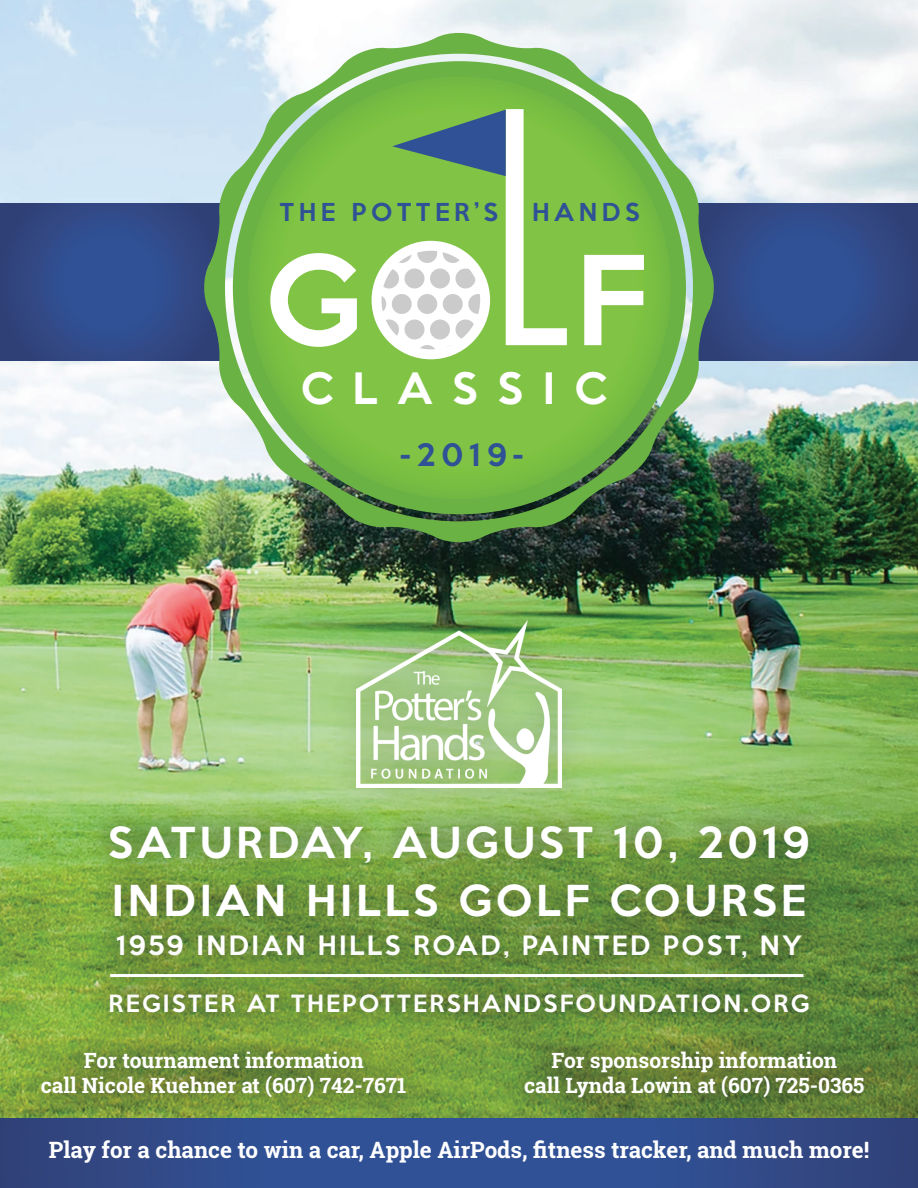
<style>
.page{position:relative;width:918px;height:1188px;background:#fff}
.page>*{position:absolute;margin:0;border:0;box-sizing:border-box;transform-origin:0 0}
.t1{font:500 39.6px "Keep Calm";letter-spacing:.5em;color:#fff}
.t2{font:500 39px/58.5px "Keep Calm";letter-spacing:.1em;color:#fff}
.t3{font:500 28.2px "Keep Calm";color:#305195}
.t4{font:500 24.45px "Keep Calm";letter-spacing:.1em;color:#fff}
.t5{font:500 22.65px "Keep Calm";letter-spacing:.2em;color:#305195}
.t6{font:700 22.5px "Roboto Slab";color:#fff}
.t7{font:500 21.75px "Keep Calm";letter-spacing:.1em;color:#fff}
.t8{font:700 21px/25.2px "Roboto Slab";color:#fff;text-align:center}
</style>
<div class="page">
<img style="left:0;top:0;width:918px;height:1118px">
<div style="left:81px;top:797px;width:756px;height:244px;background:#231f20;opacity:.35"></div>
<svg style="left:716px;top:203px;width:202px;height:158px;background:#314a88"></svg>
<svg style="left:0;top:203px;width:202px;height:158px;background:#314a88"></svg>
<svg style="left:202px;top:31px;width:514px;height:512px;background:#87b86c"></svg>
<svg style="left:270px;top:253px;width:87px;height:94px"></svg>
<svg style="left:584px;top:255px;width:60px;height:90px"></svg>
<div style="left:372px;top:241px;width:118px;height:118px;border:12px solid #fff;border-radius:50%"></div>
<svg style="left:378px;top:247px;width:106px;height:106px"></svg>
<div style="left:374px;top:243px;width:114px;height:114px;border:8px solid #fff;border-radius:50%"></div>
<svg style="left:392px;top:109px;width:175px;height:236px"></svg>
<div style="left:327px;top:594px;width:264px;height:223px;background:#231f20;opacity:.12"></div>
<img style="left:357px;top:621px;width:204px;height:166px">
<div style="left:13px;top:1023px;width:880px;height:102px;background:#231f20;opacity:.35"></div>
<div style="left:82px;top:945px;width:749px;height:62px;background:#231f20;opacity:.35"></div>
<hr style="left:110px;top:974px;width:694px;height:3px;background:#fff">
<svg style="left:0;top:1118px;width:918px;height:70px;background:#304c8c"></svg>
<p class="t5" style="left:280px;top:193px;width:220px">THE POTTER’S</p>
<p class="t5" style="left:532px;top:193px;width:109px">HANDS</p>
<h1 class="t1" style="left:301px;top:354px;width:307px">CLASSIC</h1>
<h3 class="t3" style="left:400px;top:430px;width:125px">-2019-</h3>
<h2 class="t2" style="left:108px;top:810px;width:704px">SATURDAY, AUGUST 10, 2019<br>INDIAN HILLS GOLF COURSE</h2>
<p class="t4" style="left:116px;top:924px;width:687px">1959 INDIAN HILLS ROAD, PAINTED POST, NY</p>
<p class="t7" style="left:108px;top:985px;width:703px">REGISTER AT THEPOTTERSHANDSFOUNDATION.ORG</p>
<p class="t8" style="left:41px;top:1047px;width:367px">For tournament information<br>call Nicole Kuehner at (607) 742-7671</p>
<p class="t8" style="left:524px;top:1047px;width:342px">For sponsorship information<br>call Lynda Lowin at (607) 725-0365</p>
<p class="t6" style="left:49px;top:1135px;width:822px">Play for a chance to win a car, Apple AirPods, fitness tracker, and much more!</p>
</div>
